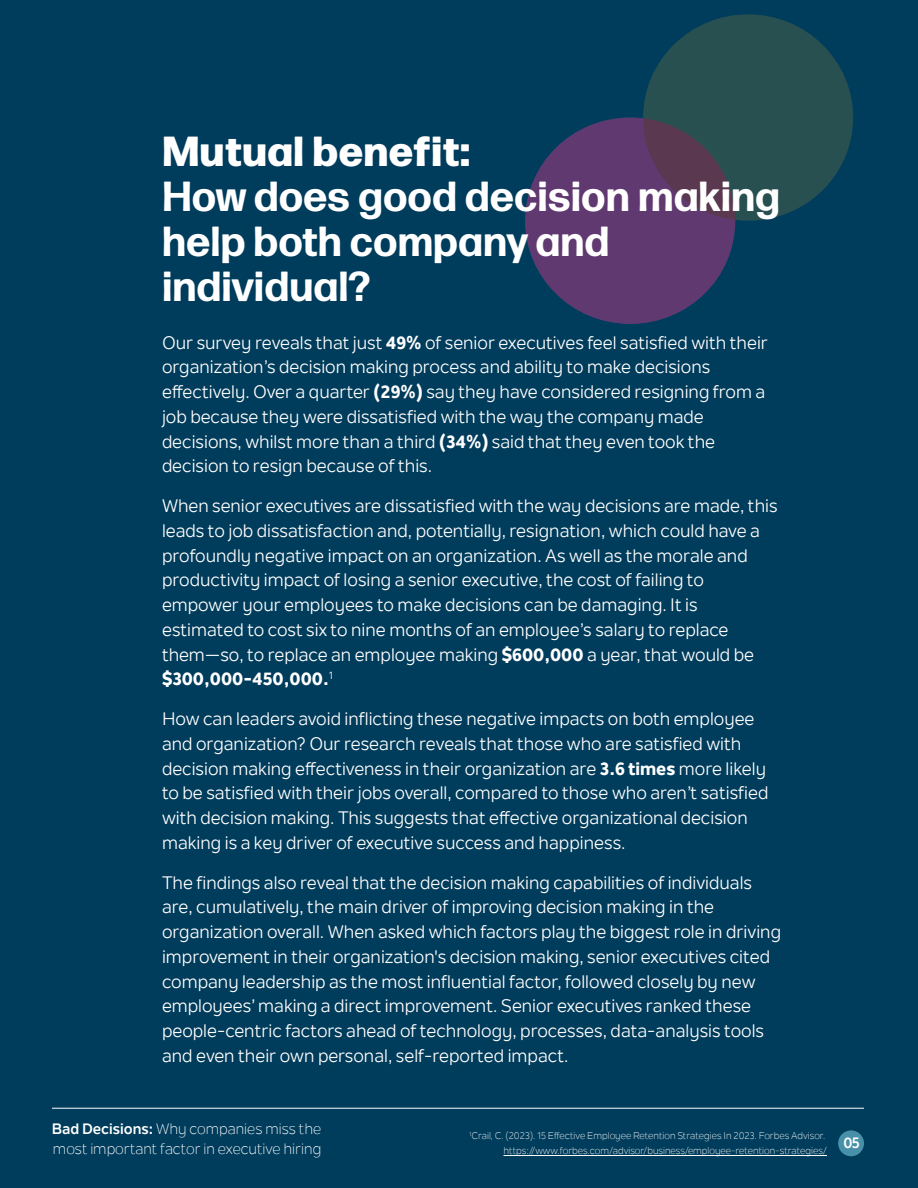
<style>
.page{position:relative;width:918px;height:1188px;background:#003c5b}
.page>*{position:absolute;margin:0;border:0;box-sizing:border-box;transform-origin:0 0}
.t1{font:700 42px/45px "Forma DJR Micro";color:#fff}
.t2{font:800 42px "Forma DJR Micro";color:#fff}
.t3{font:18px/24.8px "Nolan Next";color:#fff}
.t4{font:15px/19.5px "Nolan Next";color:#fff}
.t5{font:700 15px "Nolan Next";color:#fff}
.t6{font:9.75px/15px "Nolan Next";color:#fff;text-align:right}
.s1{font-weight:800}
.s2{font-weight:700}
</style>
<div class="page">
<div style="left:838px;top:1130px;width:26px;height:26px;background:#4890a9;border-radius:50%"></div>
<hr style="left:52px;top:1108px;width:812px;height:1px;background:#fff">
<div style="left:525px;top:118px;width:210px;height:206px;background:#603971;border-radius:50%"></div>
<svg style="left:643px;top:14px;width:210px;height:207px;background:#2f4c50"></svg>
<hr style="left:504px;top:1155px;width:323px;height:1px;background:#fff">
<h1 class="t2" style="left:162px;top:118px;width:310px">Mutual benefit:</h1>
<h1 class="t1" style="left:162px;top:173px;width:620px">How does good decision making help both company and individual?</h1>
<p class="t3" style="left:162px;top:330px;width:608px">Our survey reveals that just <span class="s1">49%</span> of senior executives feel satisfied with their organization’s decision making process and ability to make decisions effectively. Over a quarter <span class="s1">(29%)</span> say they have considered resigning from a job because they were dissatisfied with the way the company made decisions, whilst more than a third <span class="s1">(34%)</span> said that they even took the decision to resign because of this.</p>
<p class="t3" style="left:162px;top:493px;width:617px">When senior executives are dissatisfied with the way decisions are made, this leads to job dissatisfaction and, potentially, resignation, which could have a profoundly negative impact on an organization. As well as the morale and productivity impact of losing a senior executive, the cost of failing to empower your employees to make decisions can be damaging. It is estimated to cost six to nine months of an employee’s salary to replace them—so, to replace an employee making <span class="s1">$600,000</span> a year, that would be <span class="s1">$300,000-450,000.</span><sup>1</sup></p>
<p class="t3" style="left:162px;top:706px;width:608px">How can leaders avoid inflicting these negative impacts on both employee and organization? Our research reveals that those who are satisfied with decision making effectiveness in their organization are <span class="s1">3.6 times</span> more likely to be satisfied with their jobs overall, compared to those who aren’t satisfied with decision making. This suggests that effective organizational decision making is a key driver of executive success and happiness.</p>
<p class="t3" style="left:162px;top:870px;width:621px">The findings also reveal that the decision making capabilities of individuals are, cumulatively, the main driver of improving decision making in the organization overall. When asked which factors play the biggest role in driving improvement in their organization's decision making, senior executives cited company leadership as the most influential factor, followed closely by new employees’ making a direct improvement. Senior executives ranked these people-centric factors ahead of technology, processes, data-analysis tools and even their own personal, self-reported impact.</p>
<p class="t4" style="left:52px;top:1119px;width:271px"><span class="s2">Bad Decisions:</span> Why companies miss the most important factor in executive hiring</p>
<p class="t6" style="left:469px;top:1128px;width:359px"><sup>1</sup>Crail, C. (2023). 15 Effective Employee Retention Strategies In 2023. Forbes Advisor. https://www.forbes.com/advisor/business/employee-retention-strategies/</p>
<p class="t5" style="left:844px;top:1134px;width:18px">05</p>
</div>
